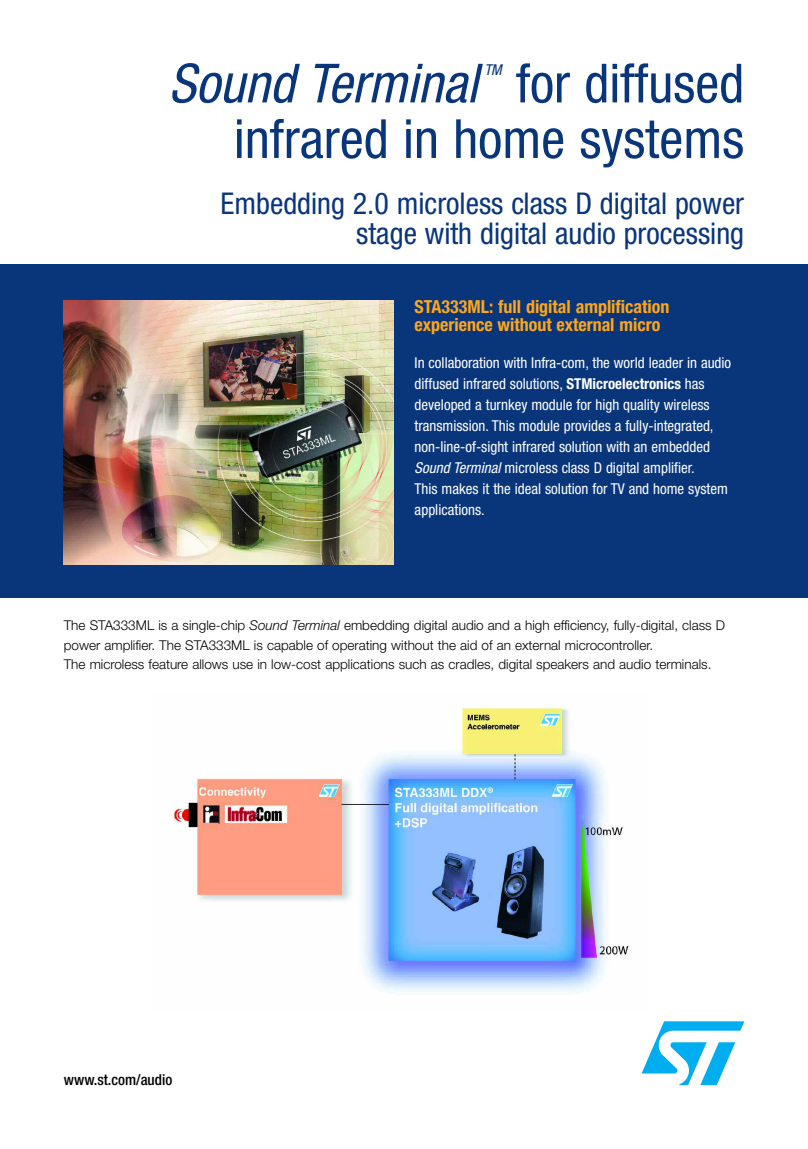
<style>
.page{position:relative;width:808px;height:1149px;background:#fff}
.page>*{position:absolute;margin:0;border:0;box-sizing:border-box;transform-origin:0 0}
.t1{font:condensed 54px/55.5px "Helvetica Neue";color:#09367b;text-align:right}
.t2{font:italic condensed 54px "Helvetica Neue";color:#09367b}
.t3{font:condensed 30px/30px "Helvetica Neue";color:#09367b;text-align:right}
.t4{font:700 condensed 18px/18px "Helvetica Neue";color:#fea61a}
.t5{font:condensed 15px/21px "Helvetica Neue";color:#fff}
.t6{font:500 condensed 15px "Helvetica Neue";color:#000}
.t7{font:italic condensed 15px "Helvetica Neue";color:#09367b}
.t8{font:300 13.5px/19.5px "Helvetica Neue";color:#000}
.s1{font-weight:700}
.s2{font-style:italic}
</style>
<div class="page">
<div style="left:0;top:264px;width:808px;height:333px;background:#09367b"></div>
<img style="left:64px;top:300px;width:329px;height:264px">
<img style="left:174px;top:704px;width:455px;height:289px">
<svg style="left:641px;top:1021px;width:103px;height:63px"></svg>
<h1 class="t2" style="left:169px;top:64px;width:311px">Sound Terminal</h1>
<p class="t7" style="left:484px;top:64px;width:19px">TM</p>
<h1 class="t1" style="left:234px;top:60px;width:512px">for diffused<br>infrared in home systems</h1>
<h2 class="t3" style="left:221px;top:190px;width:525px">Embedding 2.0 microless class D digital power stage with digital audio processing</h2>
<p class="t4" style="left:415px;top:299px;width:256px">STA333ML: full digital amplification experience without external micro</p>
<p class="t5" style="left:415px;top:353px;width:318px">In collaboration with Infra-com, the world leader in audio diffused infrared solutions, <span class="s1">STMicroelectronics</span> has developed a turnkey module for high quality wireless transmission. This module provides a fully-integrated, non-line-of-sight infrared solution with an embedded <span class="s2">Sound Terminal</span> microless class D digital amplifier.<br>This makes it the ideal solution for TV and home system applications.</p>
<p class="t8" style="left:64px;top:616px;width:663px">The STA333ML is a single-chip <span class="s2">Sound Terminal</span> embedding digital audio and a high efficiency, fully-digital, class D power amplifier. The STA333ML is capable of operating without the aid of an external microcontroller.<br>The microless feature allows use in low-cost applications such as cradles, digital speakers and audio terminals.</p>
<p class="t6" style="left:64px;top:1074px;width:110px">www.st.com/audio</p>
</div>
